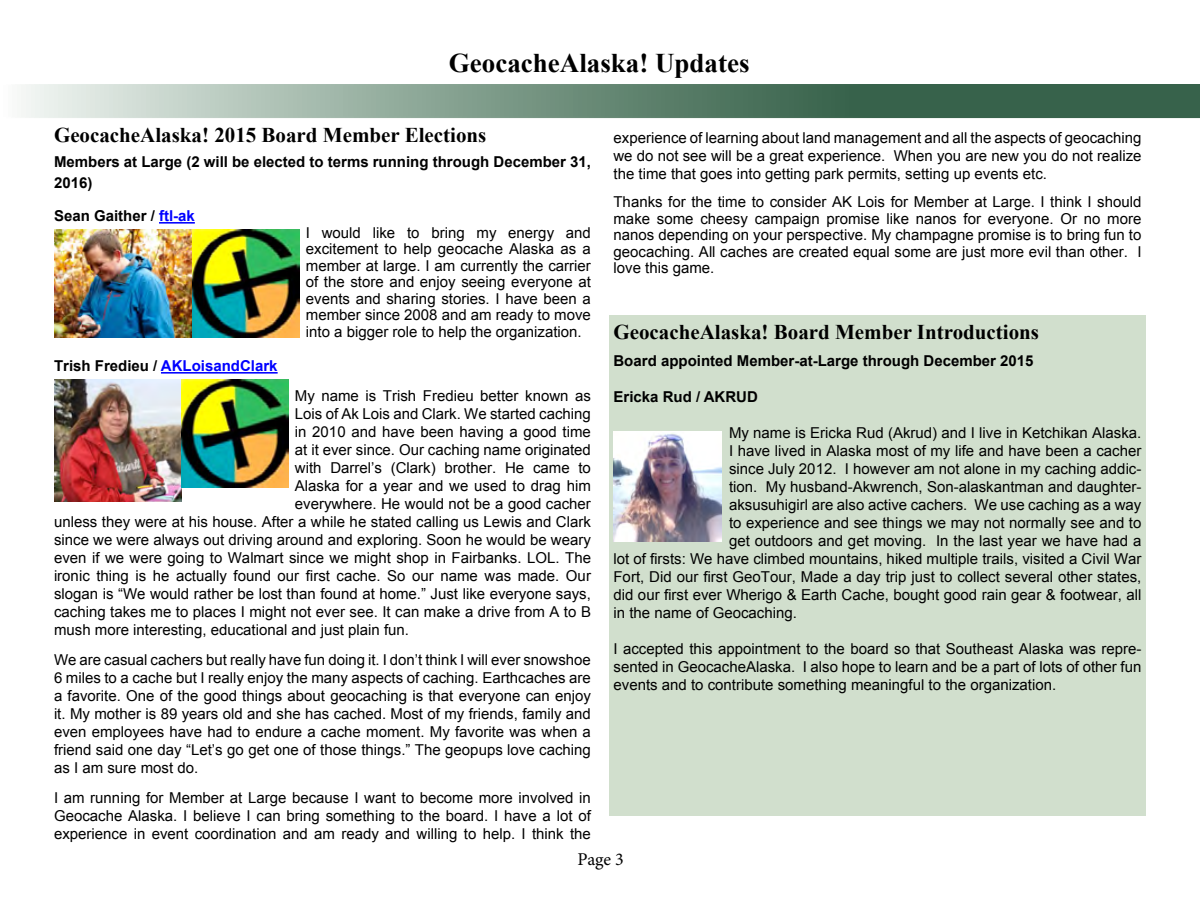
<style>
.page{position:relative;width:1200px;height:900px;background:#fff}
.page>*{position:absolute;margin:0;border:0;box-sizing:border-box;transform-origin:0 0}
.t1{font:700 27px "Times New Roman";color:#000}
.t2{font:700 21px "Times New Roman";color:#000}
.t3{font:18px "Minion Pro";color:#000}
.t4{font:15px/18px "Arial";color:#000;text-align:justify}
.t5{font:700 15px/21px "Arial";color:#000}
.t6{font:700 15px "Arial";color:#00f}
.s1{color:#00f}
.s2{color:#000}
</style>
<div class="page">
<svg style="left:21px;top:87px;width:1176px;height:28px;background:#749381"></svg>
<div style="left:1px;top:84px;width:1199px;height:34px;border:2px solid #fff"></div>
<div style="left:609px;top:315px;width:537px;height:501px;background:#d1dfcd"></div>
<hr style="left:159px;top:222px;width:36px;height:2px;background:#00f">
<hr style="left:161px;top:372px;width:117px;height:2px;background:#00f">
<img style="left:54px;top:229px;width:246px;height:108px">
<img style="left:54px;top:380px;width:127px;height:122px">
<img style="left:181px;top:380px;width:108px;height:107px">
<img style="left:614px;top:432px;width:108px;height:110px">
<h1 class="t1" style="left:449px;top:45px;width:302px">GeocacheAlaska! Updates</h1>
<h2 class="t2" style="left:54px;top:120px;width:434px">GeocacheAlaska! 2015 Board Member Elections</h2>
<p class="t5" style="left:54px;top:152px;width:539px">Members at Large (2 will be elected to terms running through December 31,<br>2016)</p>
<p class="t5" style="left:54px;top:206px;width:142px">Sean Gaither / <span class="s1">ftl-ak</span></p>
<p class="t4" style="left:306px;top:224px;width:287px;line-height:16.5px">I would like to bring my energy and excitement to help geocache Alaska as a member at large. I am currently the carrier of the store and enjoy seeing everyone at events and sharing stories. I have been a member since 2008 and am ready to move into a bigger role to help the organization.</p>
<p class="t6" style="left:54px;top:356px;width:225px"><span class="s2">Trish Fredieu /</span> AKLoisandClark</p>
<p class="t4" style="left:295px;top:387px;width:298px">My name is Trish Fredieu better known as</p>
<p class="t4" style="left:295px;top:405px;width:298px">Lois of Ak Lois and Clark. We started caching</p>
<p class="t4" style="left:295px;top:423px;width:298px">in 2010 and have been having a good time</p>
<p class="t4" style="left:295px;top:441px;width:298px">at it ever since. Our caching name originated</p>
<p class="t4" style="left:295px;top:459px;width:298px">with Darrel’s (Clark) brother. He came to</p>
<p class="t4" style="left:295px;top:477px;width:298px">Alaska for a year and we used to drag him</p>
<p class="t4" style="left:295px;top:495px;width:298px">everywhere. He would not be a good cacher</p>
<p class="t4" style="left:54px;top:513px;width:538px">unless they were at his house. After a while he stated calling us Lewis and Clark</p>
<p class="t4" style="left:54px;top:531px;width:538px">since we were always out driving around and exploring. Soon he would be weary</p>
<p class="t4" style="left:54px;top:549px;width:539px">even if we were going to Walmart since we might shop in Fairbanks. LOL. The</p>
<p class="t4" style="left:54px;top:567px;width:538px">ironic thing is he actually found our first cache. So our name was made. Our</p>
<p class="t4" style="left:54px;top:585px;width:538px">slogan is “We would rather be lost than found at home.” Just like everyone says,</p>
<p class="t4" style="left:54px;top:603px;width:539px">caching takes me to places I might not ever see. It can make a drive from A to B</p>
<p class="t4" style="left:54px;top:621px;width:357px">mush more interesting, educational and just plain fun.</p>
<p class="t4" style="left:54px;top:651px;width:538px">We are casual cachers but really have fun doing it. I don’t think I will ever snowshoe 6 miles to a cache but I really enjoy the many aspects of caching. Earthcaches are a favorite. One of the good things about geocaching is that everyone can enjoy it. My mother is 89 years old and she has cached. Most of my friends, family and even employees have had to endure a cache moment. My favorite was when a friend said one day “Let’s go get one of those things.” The geopups love caching as I am sure most do.</p>
<p class="t4" style="left:54px;top:789px;width:538px">I am running for Member at Large because I want to become more involved in Geocache Alaska. I believe I can bring something to the board. I have a lot of experience in event coordination and am ready and willing to help. I think the</p>
<p class="t4" style="left:614px;top:129px;width:530px">experience of learning about land management and all the aspects of geocaching we do not see will be a great experience. When you are new you do not realize the time that goes into getting park permits, setting up events etc.</p>
<p class="t4" style="left:614px;top:194px;width:530px;line-height:16.5px">Thanks for the time to consider AK Lois for Member at Large. I think I should make some cheesy campaign promise like nanos for everyone. Or no more nanos depending on your perspective. My champagne promise is to bring fun to geocaching. All caches are created equal some are just more evil than other. I love this game.</p>
<h2 class="t2" style="left:614px;top:318px;width:427px">GeocacheAlaska! Board Member Introductions</h2>
<p class="t5" style="left:614px;top:351px;width:422px">Board appointed Member-at-Large through December 2015</p>
<p class="t5" style="left:614px;top:387px;width:146px">Ericka Rud / AKRUD</p>
<p class="t4" style="left:729px;top:424px;width:414px">My name is Ericka Rud (Akrud) and I live in Ketchikan Alaska.</p>
<p class="t4" style="left:729px;top:442px;width:414px">I have lived in Alaska most of my life and have been a cacher</p>
<p class="t4" style="left:729px;top:460px;width:414px">since July 2012. I however am not alone in my caching addic-</p>
<p class="t4" style="left:729px;top:478px;width:414px">tion. My husband-Akwrench, Son-alaskantman and daughter-</p>
<p class="t4" style="left:729px;top:496px;width:414px">aksusuhigirl are also active cachers. We use caching as a way</p>
<p class="t4" style="left:729px;top:514px;width:414px">to experience and see things we may not normally see and to</p>
<p class="t4" style="left:729px;top:532px;width:414px">get outdoors and get moving. In the last year we have had a</p>
<p class="t4" style="left:614px;top:550px;width:529px">lot of firsts: We have climbed mountains, hiked multiple trails, visited a Civil War</p>
<p class="t4" style="left:614px;top:568px;width:529px">Fort, Did our first GeoTour, Made a day trip just to collect several other states,</p>
<p class="t4" style="left:614px;top:586px;width:529px">did our first ever Wherigo &amp; Earth Cache, bought good rain gear &amp; footwear, all</p>
<p class="t4" style="left:614px;top:604px;width:185px">in the name of Geocaching.</p>
<p class="t4" style="left:614px;top:640px;width:529px">I accepted this appointment to the board so that Southeast Alaska was repre&shy;sented in GeocacheAlaska. I also hope to learn and be a part of lots of other fun events and to contribute something meaningful to the organization.</p>
<p class="t3" style="left:578px;top:847px;width:48px">Page 3</p>
</div>
